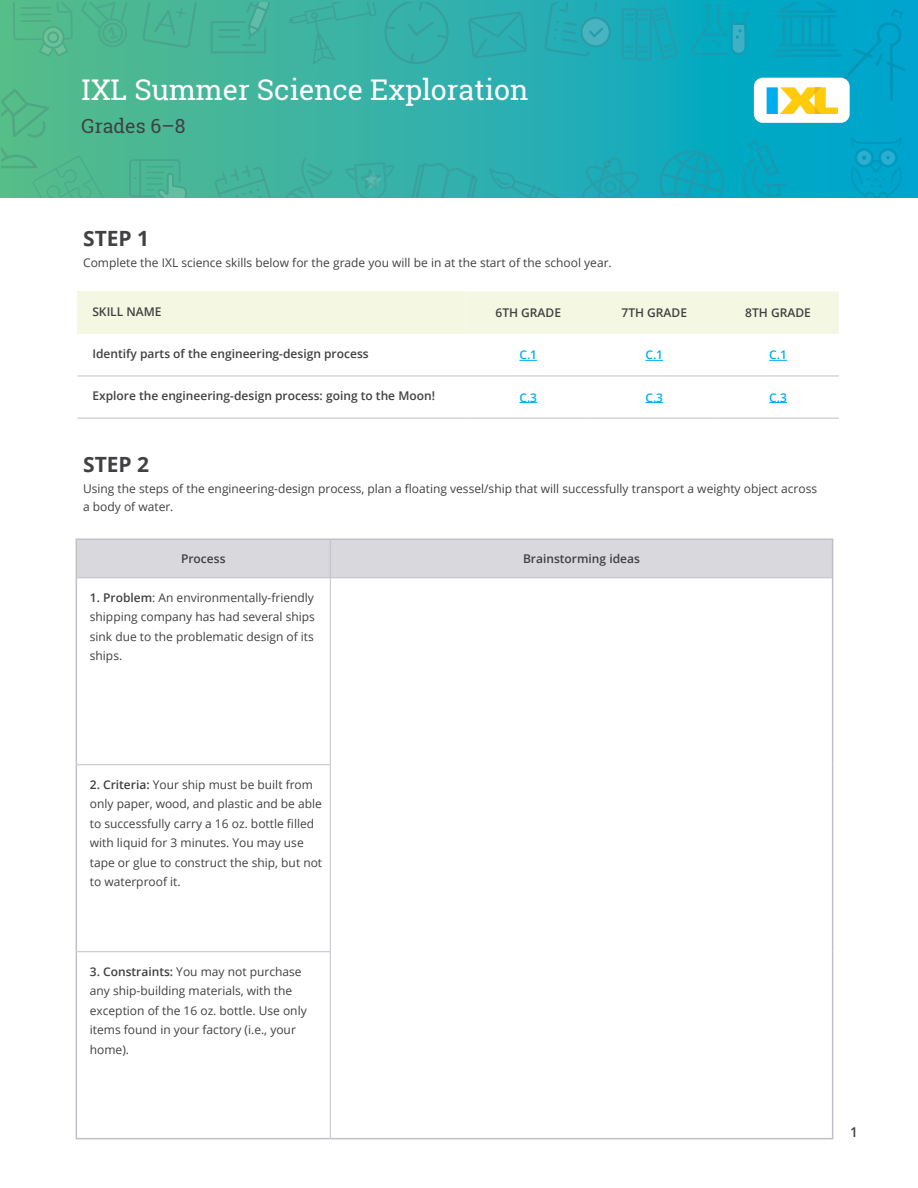
<style>
.page{position:relative;width:918px;height:1188px;background:#fff}
.page>*{position:absolute;margin:0;border:0;box-sizing:border-box;transform-origin:0 0}
.t1{font:28.5px "Roboto Slab";color:#fff}
.t2{font:700 21px "Open Sans";color:#414042}
.t3{font:19.5px "Roboto Slab";color:#414042}
.t4{font:600 13.5px "Open Sans";color:#414042}
.t5{font:12px/19.5px "Open Sans";color:#414042}
.t6{font:600 12px "Open Sans";color:#414042}
.t7{font:600 12px "Open Sans";color:#00aeef}
.s1{font-weight:600}
</style>
<div class="page">
<div style="left:0;top:0;width:918px;height:198px;background:linear-gradient(to right,#5dbc89,#00a4d0)"></div>
<svg style="left:850px;top:137px;width:52px;height:61px;background:#03a3c8"></svg>
<svg style="left:742px;top:135px;width:44px;height:63px;background:#04a5c0"></svg>
<svg style="left:658px;top:150px;width:70px;height:48px;background:#0da5ba"></svg>
<svg style="left:582px;top:157px;width:57px;height:41px;background:#1fa7b5"></svg>
<svg style="left:411px;top:163px;width:67px;height:35px;background:#32adaa"></svg>
<svg style="left:345px;top:162px;width:49px;height:36px;background:#3baea4"></svg>
<svg style="left:285px;top:157px;width:48px;height:41px;background:#3eb09f"></svg>
<svg style="left:215px;top:165px;width:56px;height:33px;background:#43b29a"></svg>
<svg style="left:129px;top:159px;width:58px;height:39px;background:#4cb393"></svg>
<svg style="left:1px;top:88px;width:48px;height:50px;background:#53b888"></svg>
<svg style="left:1px;top:146px;width:103px;height:52px;background:#51b98b"></svg>
<svg style="left:13px;top:2px;width:60px;height:55px;background:#54b88b"></svg>
<svg style="left:81px;top:2px;width:47px;height:45px;background:#4db48e"></svg>
<svg style="left:142px;top:2px;width:55px;height:46px;background:#49b494"></svg>
<svg style="left:211px;top:2px;width:59px;height:51px;background:#45b29a"></svg>
<svg style="left:621px;top:7px;width:57px;height:53px;background:#18a6b7"></svg>
<svg style="left:468px;top:12px;width:59px;height:46px;background:#2dabad"></svg>
<svg style="left:691px;top:4px;width:59px;height:51px;background:#0ca7be"></svg>
<svg style="left:544px;top:2px;width:68px;height:55px;background:#28abb5"></svg>
<svg style="left:289px;top:2px;width:162px;height:63px;background:#39b0a5"></svg>
<svg style="left:489px;top:168px;width:71px;height:30px;background:#29acb0"></svg>
<div style="left:754px;top:78px;width:96px;height:45px;background:#fff;border-radius:9px"></div>
<div style="left:767px;top:87px;width:11px;height:27px;background:#00aeef"></div>
<svg style="left:772px;top:2px;width:133px;height:112px;background:#2eb0c1"></svg>
<div style="left:77px;top:540px;width:755px;height:37px;background:#d8d8dd"></div>
<hr style="left:76px;top:538px;width:254px;height:2px;background:#bfc1c8">
<hr style="left:330px;top:538px;width:503px;height:2px;background:#bfc1c8">
<hr style="left:76px;top:540px;width:1px;height:38px;background:#bfc1c8">
<hr style="left:76px;top:578px;width:1px;height:187px;background:#bfc1c8">
<hr style="left:76px;top:765px;width:1px;height:187px;background:#bfc1c8">
<hr style="left:76px;top:952px;width:1px;height:186px;background:#bfc1c8">
<hr style="left:832px;top:540px;width:1px;height:38px;background:#bfc1c8">
<hr style="left:330px;top:540px;width:1px;height:37px;background:#bfc1c8">
<hr style="left:330px;top:578px;width:1px;height:186px;background:#bfc1c8">
<hr style="left:77px;top:764px;width:254px;height:1px;background:#bfc1c8">
<hr style="left:330px;top:765px;width:1px;height:186px;background:#bfc1c8">
<hr style="left:77px;top:951px;width:254px;height:1px;background:#bfc1c8">
<hr style="left:330px;top:952px;width:1px;height:186px;background:#bfc1c8">
<hr style="left:832px;top:578px;width:1px;height:187px;background:#bfc1c8">
<hr style="left:832px;top:765px;width:1px;height:187px;background:#bfc1c8">
<hr style="left:832px;top:952px;width:1px;height:186px;background:#bfc1c8">
<hr style="left:76px;top:1138px;width:254px;height:1px;background:#bfc1c8">
<hr style="left:330px;top:1138px;width:503px;height:1px;background:#bfc1c8">
<hr style="left:77px;top:577px;width:253px;height:1px;background:#bfc1c8">
<hr style="left:330px;top:577px;width:502px;height:1px;background:#bfc1c8">
<div style="left:77px;top:292px;width:388px;height:42px;background:#f4f8e2"></div>
<div style="left:465px;top:292px;width:374px;height:42px;background:#f4f8e2"></div>
<hr style="left:77px;top:376px;width:388px;height:1px;background:#bfc1c8">
<hr style="left:465px;top:376px;width:126px;height:1px;background:#bfc1c8">
<hr style="left:591px;top:376px;width:126px;height:1px;background:#bfc1c8">
<hr style="left:717px;top:376px;width:122px;height:1px;background:#bfc1c8">
<hr style="left:77px;top:418px;width:388px;height:1px;background:#bfc1c8">
<hr style="left:465px;top:418px;width:126px;height:1px;background:#bfc1c8">
<hr style="left:591px;top:418px;width:126px;height:1px;background:#bfc1c8">
<hr style="left:717px;top:418px;width:122px;height:1px;background:#bfc1c8">
<svg style="left:519px;top:360px;width:18px;height:1px"></svg>
<svg style="left:645px;top:360px;width:18px;height:1px"></svg>
<svg style="left:769px;top:360px;width:18px;height:1px"></svg>
<svg style="left:519px;top:402px;width:18px;height:1px"></svg>
<svg style="left:645px;top:402px;width:18px;height:1px"></svg>
<svg style="left:769px;top:402px;width:18px;height:1px"></svg>
<h1 class="t1" style="left:82px;top:70px;width:448px">IXL Summer Science Exploration</h1>
<h3 class="t3" style="left:82px;top:112px;width:106px">Grades 6–8</h3>
<h2 class="t2" style="left:83px;top:224px;width:68px">STEP 1</h2>
<p class="t5" style="left:83px;top:253px;width:530px">Complete the IXL science skills below for the grade you will be in at the start of the school year.</p>
<p class="t6" style="left:92px;top:303px;width:71px">SKILL NAME</p>
<p class="t6" style="left:496px;top:305px;width:67px">6TH GRADE</p>
<p class="t6" style="left:622px;top:305px;width:67px">7TH GRADE</p>
<p class="t6" style="left:745px;top:305px;width:67px">8TH GRADE</p>
<p class="t6" style="left:92px;top:345px;width:278px">Identify parts of the engineering-design process</p>
<p class="t7" style="left:519px;top:347px;width:19px">C.1</p>
<p class="t7" style="left:645px;top:347px;width:19px">C.1</p>
<p class="t7" style="left:769px;top:347px;width:19px">C.1</p>
<p class="t6" style="left:92px;top:388px;width:344px">Explore the engineering-design process: going to the Moon!</p>
<p class="t7" style="left:519px;top:389px;width:19px">C.3</p>
<p class="t7" style="left:645px;top:389px;width:19px">C.3</p>
<p class="t7" style="left:769px;top:389px;width:19px">C.3</p>
<h2 class="t2" style="left:83px;top:450px;width:68px">STEP 2</h2>
<p class="t5" style="left:83px;top:479px;width:736px;line-height:18px">Using the steps of the engineering-design process, plan a floating vessel/ship that will successfully transport a weighty object across a body of water.</p>
<p class="t6" style="left:181px;top:551px;width:46px">Process</p>
<p class="t6" style="left:523px;top:551px;width:118px">Brainstorming ideas</p>
<p class="t5" style="left:90px;top:588px;width:227px;text-align:justify"><span class="s1">1. Problem</span>: An environmentally-friendly shipping company has had several ships sink due to the problematic design of its ships.</p>
<p class="t5" style="left:90px;top:775px;width:234px"><span class="s1">2. Criteria:</span> Your ship must be built from only paper, wood, and plastic and be able to successfully carry a 16 oz. bottle filled with liquid for 3 minutes. You may use tape or glue to construct the ship, but not to waterproof it.</p>
<p class="t5" style="left:90px;top:961px;width:218px"><span class="s1">3. Constraints:</span> You may not purchase any ship-building materials, with the exception of the 16 oz. bottle. Use only items found in your factory (i.e., your home).</p>
<p class="t4" style="left:850px;top:1123px;width:9px">1</p>
</div>
